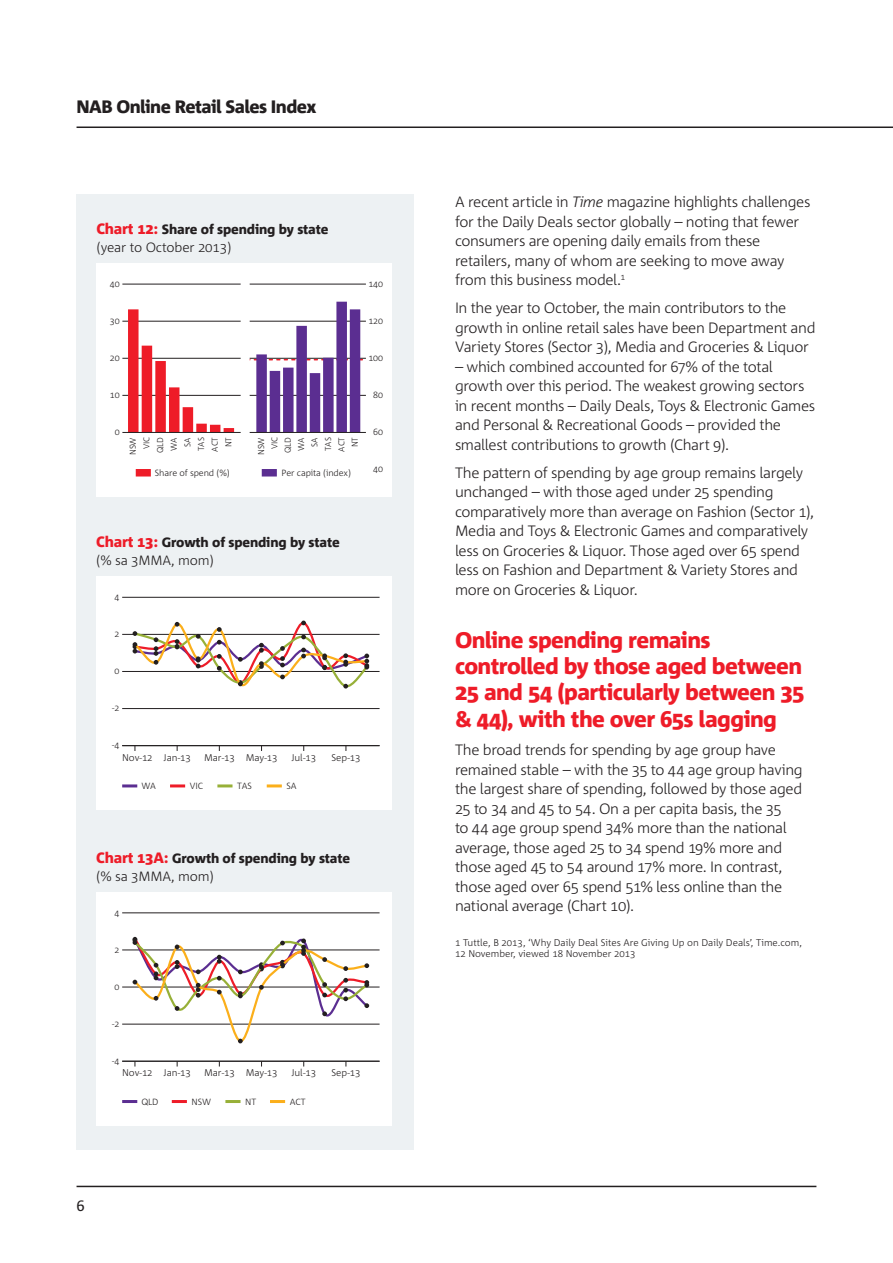
<style>
.page{position:relative;width:893px;height:1263px;background:#fff}
.page>*{position:absolute;margin:0;border:0;box-sizing:border-box;transform-origin:0 0}
._00_Subhead{font:800 22.5px/26.5px "Corpid C1";letter-spacing:-.025em;color:#ee1c28}
.t1{font:800 18px "Corpid C1";letter-spacing:-.03em;color:#231f20}
._01_Body_copy{font:300 15px/19.5px "Corpid C1";letter-spacing:-.025em;color:#231f20}
.t2{font:15px "Corpid C1";color:#231f20}
.t3{font:800 13.5px/18px "Corpid C1";letter-spacing:-.01em;color:#231f20}
.t4{font:300 9.75px/11.7px "Corpid C1";color:#231f20}
.t5{font:300 9px "Corpid C1";letter-spacing:-.01em;color:#231f20}
.t6{font:300 8.55px/13.6px "Corpid C1";letter-spacing:-.01em;color:#231f20;text-align:right}
.s1{font-size:15px;color:#ee1c28}
.s2{font-weight:300}
.s3{font-style:italic}
</style>
<div class="page">
<hr style="left:77px;top:1186px;width:739px;height:1px;background:#231f20">
<hr style="left:77px;top:126px;width:816px;height:2px;background:#231f20">
<div style="left:77px;top:195px;width:337px;height:955px;background:#edf1f3"></div>
<div style="left:96px;top:263px;width:296px;height:234px;background:#fff"></div>
<svg style="left:250px;top:359px;width:112px;height:1px"></svg>
<div style="left:136px;top:469px;width:15px;height:7px;background:#ee1c28"></div>
<div style="left:262px;top:469px;width:15px;height:7px;background:#5b2e91"></div>
<hr style="left:122px;top:284px;width:244px;height:1px;background:#231f20">
<hr style="left:122px;top:321px;width:244px;height:1px;background:#231f20">
<hr style="left:122px;top:358px;width:244px;height:1px;background:#231f20">
<hr style="left:122px;top:395px;width:244px;height:1px;background:#231f20">
<hr style="left:224px;top:428px;width:10px;height:4px;background:#ee1c28">
<div style="left:210px;top:425px;width:10px;height:7px;background:#ee1c28"></div>
<div style="left:196px;top:424px;width:11px;height:8px;background:#ee1c28"></div>
<div style="left:183px;top:407px;width:10px;height:25px;background:#ee1c28"></div>
<div style="left:169px;top:387px;width:10px;height:45px;background:#ee1c28"></div>
<div style="left:155px;top:361px;width:11px;height:71px;background:#ee1c28"></div>
<div style="left:142px;top:346px;width:10px;height:86px;background:#ee1c28"></div>
<div style="left:128px;top:309px;width:11px;height:123px;background:#ee1c28"></div>
<div style="left:350px;top:309px;width:10px;height:123px;background:#5b2e91"></div>
<div style="left:336px;top:302px;width:11px;height:130px;background:#5b2e91"></div>
<div style="left:323px;top:358px;width:11px;height:74px;background:#5b2e91"></div>
<div style="left:310px;top:373px;width:10px;height:59px;background:#5b2e91"></div>
<div style="left:296px;top:326px;width:11px;height:106px;background:#5b2e91"></div>
<div style="left:283px;top:368px;width:11px;height:64px;background:#5b2e91"></div>
<div style="left:270px;top:371px;width:10px;height:61px;background:#5b2e91"></div>
<div style="left:256px;top:354px;width:11px;height:78px;background:#5b2e91"></div>
<hr style="left:122px;top:432px;width:244px;height:1px;background:#231f20">
<div style="left:241px;top:272px;width:9px;height:162px;background:#fff"></div>
<div style="left:96px;top:576px;width:296px;height:234px;background:#fff"></div>
<hr style="left:122px;top:597px;width:258px;height:1px;background:#231f20">
<hr style="left:122px;top:671px;width:258px;height:1px;background:#231f20">
<hr style="left:122px;top:708px;width:258px;height:1px;background:#231f20">
<hr style="left:122px;top:634px;width:258px;height:1px;background:#231f20">
<hr style="left:122px;top:784px;width:15px;height:3px;background:#5b2e91">
<hr style="left:170px;top:784px;width:15px;height:3px;background:#ee1c28">
<hr style="left:217px;top:784px;width:16px;height:3px;background:#97b038">
<hr style="left:267px;top:784px;width:15px;height:3px;background:#fbaf1b">
<hr style="left:122px;top:745px;width:258px;height:1px;background:#231f20">
<svg style="left:132px;top:620px;width:238px;height:69px"></svg>
<div style="left:96px;top:892px;width:296px;height:234px;background:#fff"></div>
<hr style="left:122px;top:1100px;width:15px;height:3px;background:#5b2e91">
<hr style="left:172px;top:1100px;width:15px;height:3px;background:#ee1c28">
<hr style="left:225px;top:1100px;width:16px;height:3px;background:#97b038">
<hr style="left:270px;top:1100px;width:15px;height:3px;background:#fbaf1b">
<hr style="left:122px;top:912px;width:258px;height:1px;background:#231f20">
<hr style="left:122px;top:987px;width:258px;height:1px;background:#231f20">
<hr style="left:122px;top:1024px;width:258px;height:1px;background:#231f20">
<hr style="left:122px;top:950px;width:258px;height:1px;background:#231f20">
<hr style="left:122px;top:1061px;width:258px;height:1px;background:#231f20">
<svg style="left:132px;top:936px;width:238px;height:107px"></svg>
<p class="t1" style="left:77px;top:95px;width:242px">NAB Online Retail Sales Index</p>
<p class="t3" style="left:96px;top:220px;width:234px"><span class="s1">Chart 12:</span> Share of spending by state <span class="s2">(year to October 2013)</span></p>
<p class="t5" style="left:110px;top:278px;width:11px">40</p>
<p class="t5" style="left:110px;top:315px;width:11px">30</p>
<p class="t5" style="left:110px;top:352px;width:11px">20</p>
<p class="t5" style="left:110px;top:389px;width:11px">10</p>
<p class="t5" style="left:115px;top:426px;width:6px">0</p>
<p class="t6" style="left:126px;top:455px;width:19px;rotate:-90deg">NSW<br>VIC<br>QLD<br>WA<br>SA<br>TAS<br>ACT<br>NT</p>
<p class="t6" style="left:254px;top:455px;width:19px;rotate:-90deg">NSW<br>VIC<br>QLD<br>WA<br>SA<br>TAS<br>ACT<br>NT</p>
<p class="t5" style="left:155px;top:467px;width:76px">Share of spend (%)</p>
<p class="t5" style="left:282px;top:467px;width:71px">Per capita (index)</p>
<p class="t5" style="left:368px;top:278px;width:16px">140</p>
<p class="t5" style="left:368px;top:315px;width:16px">120</p>
<p class="t5" style="left:368px;top:352px;width:16px">100</p>
<p class="t5" style="left:373px;top:389px;width:11px">80</p>
<p class="t5" style="left:373px;top:426px;width:11px">60</p>
<p class="t5" style="left:373px;top:464px;width:11px">40</p>
<p class="t3" style="left:96px;top:533px;width:245px"><span class="s1">Chart 13:</span> Growth of spending by state <span class="s2">(% sa 3MMA, mom)</span></p>
<p class="t5" style="left:115px;top:591px;width:6px">4</p>
<p class="t5" style="left:115px;top:628px;width:6px">2</p>
<p class="t5" style="left:115px;top:665px;width:6px">0</p>
<p class="t5" style="left:112px;top:702px;width:9px">-2</p>
<p class="t5" style="left:112px;top:740px;width:9px">-4</p>
<p class="t4" style="left:122px;top:751px;width:70px">Nov-12 Jan-13</p>
<p class="t4" style="left:204px;top:751px;width:75px">Mar-13 May-13</p>
<p class="t4" style="left:291px;top:751px;width:26px">Jul-13</p>
<p class="t4" style="left:332px;top:751px;width:30px">Sep-13</p>
<p class="t5" style="left:141px;top:780px;width:16px">WA</p>
<p class="t5" style="left:190px;top:780px;width:15px">VIC</p>
<p class="t5" style="left:237px;top:780px;width:16px">TAS</p>
<p class="t5" style="left:287px;top:780px;width:12px">SA</p>
<p class="t3" style="left:96px;top:849px;width:256px"><span class="s1">Chart 13A:</span> Growth of spending by state <span class="s2">(% sa 3MMA, mom)</span></p>
<p class="t5" style="left:115px;top:907px;width:6px">4</p>
<p class="t5" style="left:115px;top:944px;width:6px">2</p>
<p class="t5" style="left:115px;top:981px;width:6px">0</p>
<p class="t5" style="left:112px;top:1018px;width:9px">-2</p>
<p class="t5" style="left:112px;top:1055px;width:9px">-4</p>
<p class="t4" style="left:122px;top:1067px;width:70px">Nov-12 Jan-13</p>
<p class="t4" style="left:204px;top:1067px;width:75px">Mar-13 May-13</p>
<p class="t4" style="left:291px;top:1067px;width:26px">Jul-13</p>
<p class="t4" style="left:332px;top:1067px;width:30px">Sep-13</p>
<p class="t5" style="left:141px;top:1096px;width:19px">QLD</p>
<p class="t5" style="left:192px;top:1096px;width:21px">NSW</p>
<p class="t5" style="left:245px;top:1096px;width:13px">NT</p>
<p class="t5" style="left:290px;top:1096px;width:17px">ACT</p>
<p class="t2" style="left:77px;top:1196px;width:10px">6</p>
<p class="_01_Body_copy" style="left:455px;top:192px;width:357px">A recent article in <span class="s3">Time</span> magazine highlights challenges for the Daily Deals sector globally – noting that fewer consumers are opening daily emails from these retailers, many of whom are seeking to move away from this business model.<sup>1</sup></p>
<p class="_01_Body_copy" style="left:455px;top:298px;width:362px">In the year to October, the main contributors to the growth in online retail sales have been Department and<br>Variety Stores (Sector 3), Media and Groceries &amp; Liquor</p>
<p class="_01_Body_copy" style="left:455px;top:356px;width:362px">– which combined accounted for 67% of the total growth over this period. The weakest growing sectors in recent months – Daily Deals, Toys &amp; Electronic Games and Personal &amp; Recreational Goods – provided the smallest contributions to growth (Chart 9).</p>
<p class="_01_Body_copy" style="left:455px;top:462px;width:361px">The pattern of spending by age group remains largely unchanged – with those aged under 25 spending comparatively more than average on Fashion (Sector 1), Media and Toys &amp; Electronic Games and comparatively less on Groceries &amp; Liquor. Those aged over 65 spend less on Fashion and Department &amp; Variety Stores and more on Groceries &amp; Liquor.</p>
<p class="_00_Subhead" style="left:455px;top:626px;width:351px">Online spending remains controlled by those aged between<br>25 and 54 (particularly between 35 &amp; 44), with the over 65s lagging</p>
<p class="_01_Body_copy" style="left:455px;top:740px;width:349px">The broad trends for spending by age group have remained stable – with the 35 to 44 age group having the largest share of spending, followed by those aged 25 to 34 and 45 to 54. On a per capita basis, the 35<br>to 44 age group spend 34% more than the national average, those aged 25 to 34 spend 19% more and those aged 45 to 54 around 17% more. In contrast, those aged over 65 spend 51% less online than the national average (Chart 10).</p>
<p class="t4" style="left:455px;top:936px;width:349px">1 Tuttle, B 2013, ‘Why Daily Deal Sites Are Giving Up on Daily Deals’, Time.com,<br>12 November, viewed 18 November 2013</p>
</div>
